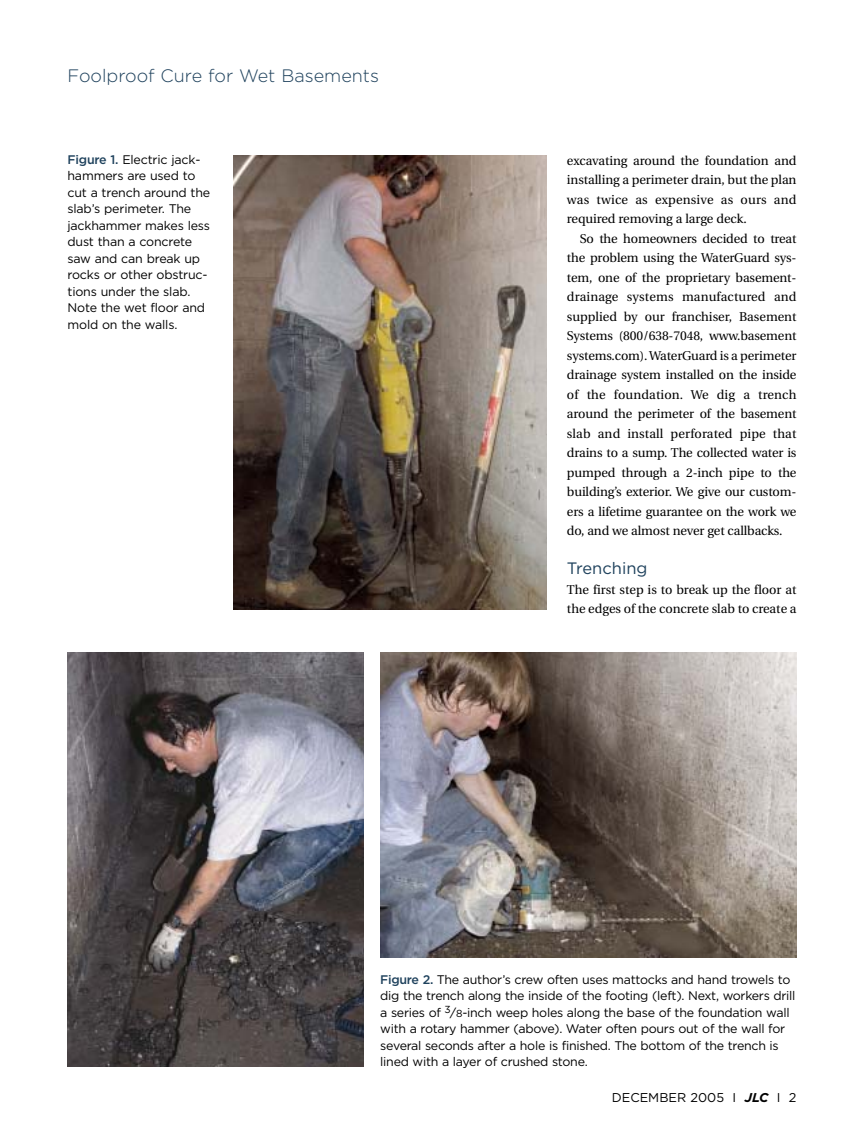
<style>
.page{position:relative;width:864px;height:1134px;background:#fff}
.page>*{position:absolute;margin:0;border:0;box-sizing:border-box;transform-origin:0 0}
.t1{font:300 18px "Gotham";color:#1e415c}
.t2{font:16.5px "Gotham";color:#1e415c}
.t3{font:12.75px/19.5px "Utopia";letter-spacing:-.005em;color:#000;text-align:justify}
.t4{font:12.75px "Gotham";color:#000}
.t5{font:12.45px/16.5px "Gotham";letter-spacing:-.02em;color:#000}
.s1{font-weight:500;color:#1e415c}
.s2{font-size:10.2px}
.s3{font-weight:700;font-style:italic}
</style>
<div class="page">
<img style="left:68px;top:653px;width:296px;height:413px">
<img style="left:234px;top:155px;width:313px;height:455px">
<img style="left:380px;top:653px;width:416px;height:305px">
<h1 class="t1" style="left:68px;top:69px;width:313px">Foolproof Cure for Wet Basements</h1>
<p class="t5" style="left:68px;top:152px;width:144px"><span class="s1">Figure 1.</span> Electric jack&shy;hammers are used to cut a trench around the slab’s perimeter. The jackhammer makes less dust than a concrete saw and can break up rocks or other obstruc&shy;tions under the slab.<br>Note the wet floor and mold on the walls.</p>
<p class="t3" style="left:567px;top:152px;width:231px">excavating around the foundation and installing a perimeter drain, but the plan was twice as expensive as ours and required removing a large deck.</p>
<p class="t3" style="left:567px;top:230px;width:231px;text-indent:13px">So the homeowners decided to treat the problem using the WaterGuard sys&shy;tem, one of the proprietary basement&shy;drainage systems manufactured and supplied by our franchiser, Basement Systems (800/638-7048, www.basement systems.com). WaterGuard is a perimeter drainage system installed on the inside of the foundation. We dig a trench around the perimeter of the basement slab and install perforated pipe that drains to a sump. The collected water is pumped through a 2-inch pipe to the building’s exterior. We give our custom&shy;ers a lifetime guarantee on the work we do, and we almost never get callbacks.</p>
<p class="t2" style="left:567px;top:562px;width:82px">Trenching</p>
<p class="t3" style="left:567px;top:581px;width:231px">The first step is to break up the floor at the edges of the concrete slab to create a</p>
<p class="t5" style="left:380px;top:972px;width:417px"><span class="s1">Figure 2.</span> The author’s crew often uses mattocks and hand trowels to dig the trench along the inside of the footing (left). Next, workers drill a series of <sup>3</sup>⁄<span class="s2">8</span>-inch weep holes along the base of the foundation wall with a rotary hammer (above). Water often pours out of the wall for several seconds after a hole is finished. The bottom of the trench is lined with a layer of crushed stone.</p>
<p class="t4" style="left:612px;top:1093px;width:186px">DECEMBER 2005 I <span class="s3">JLC</span> I 2</p>
</div>
